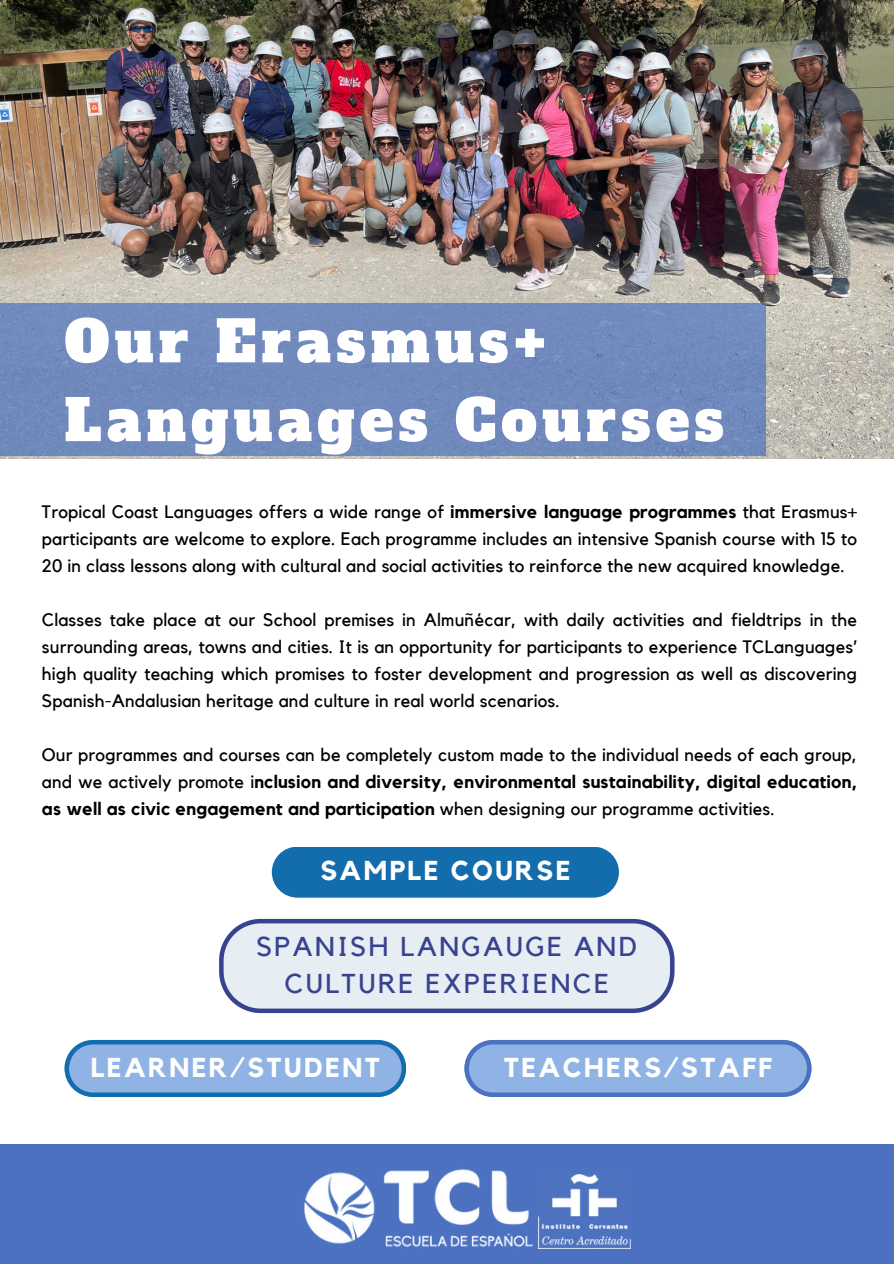
<style>
.page{position:relative;width:894px;height:1264px;background:#fff}
.page>*{position:absolute;margin:0;border:0;box-sizing:border-box;transform-origin:0 0}
.t1{font:56.7px/78.8px "Alfa Slab One";letter-spacing:.09em;color:#fff}
.t2{font:700 27.15px "Kollektif";letter-spacing:.09em;color:#fff}
.t3{font:27.15px/37.2px "Kollektif";letter-spacing:.09em;color:#38438f;text-align:center}
.t4{font:18px/27px "Kollektif";letter-spacing:.01em;color:#000;text-align:justify}
.s1{font-weight:700}
</style>
<div class="page">
<img style="left:0;top:0;width:893px;height:458px">
<div style="left:0;top:304px;width:764px;height:152px;background:#718abd"></div>
<div style="left:0;top:1144px;width:893px;height:119px;background:#4b71c0"></div>
<img style="left:304px;top:1169px;width:229px;height:78px">
<img style="left:538px;top:1174px;width:92px;height:74px">
<div style="left:272px;top:846px;width:346px;height:51px;background:#136dad;border-radius:25px"></div>
<svg style="left:219px;top:918px;width:455px;height:95px;background:#d5ddea"></svg>
<svg style="left:64px;top:1039px;width:342px;height:57px;background:#80abdc"></svg>
<svg style="left:464px;top:1040px;width:347px;height:56px;background:#87abdf"></svg>
<h3 class="t1" style="left:64px;top:303px;width:660px">Our Erasmus+<br>Languages Courses</h3>
<p class="t4" style="left:42px;top:498px;width:816px">Tropical Coast Languages offers a wide range of <span class="s1">immersive language programmes</span> that Erasmus+ participants are welcome to explore. Each programme includes an intensive Spanish course with 15 to 20 in class lessons along with cultural and social activities to reinforce the new acquired knowledge.</p>
<p class="t4" style="left:42px;top:606px;width:816px">Classes take place at our School premises in Almuñécar, with daily activities and fieldtrips in the surrounding areas, towns and cities. It is an opportunity for participants to experience TCLanguages’ high quality teaching which promises to foster development and progression as well as discovering Spanish-Andalusian heritage and culture in real world scenarios.</p>
<p class="t4" style="left:42px;top:741px;width:816px">Our programmes and courses can be completely custom made to the individual needs of each group, and we actively promote i<span class="s1">nclusion and diversity, environmental sustainability, digital education, as well as civic engagement and participation</span> when designing our programme activities.</p>
<h2 class="t2" style="left:320px;top:858px;width:251px">SAMPLE COURSE</h2>
<h2 class="t3" style="left:256px;top:929px;width:382px">SPANISH LANGAUGE AND<br>CULTURE EXPERIENCE</h2>
<h2 class="t2" style="left:91px;top:1055px;width:290px">LEARNER/STUDENT</h2>
<p class="t2" style="left:503px;top:1055px;width:270px">TEACHERS/STAFF</p>
</div>
